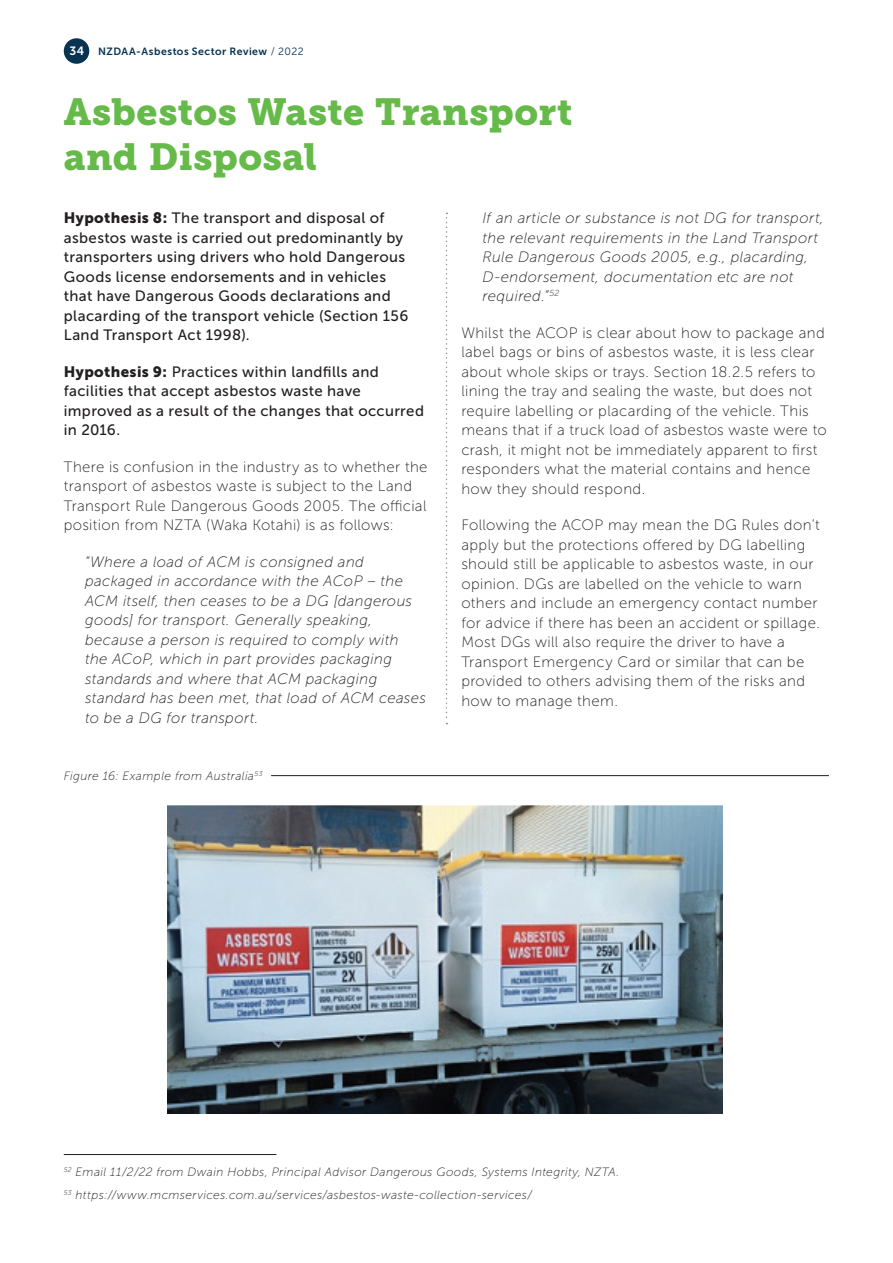
<style>
.page{position:relative;width:893px;height:1263px;background:#fff}
.page>*{position:absolute;margin:0;border:0;box-sizing:border-box;transform-origin:0 0}
.t1{font:37.5px/45px "Museo Slab 900";letter-spacing:.015em;color:#65ba49}
.t2{font:15px/19.5px "Museo Sans 100";letter-spacing:.025em;color:#231f20}
.t3{font:italic 15px/19.5px "Museo Sans 100";letter-spacing:.025em;color:#231f20}
.t4{font:15px/19.5px "Museo Sans 500";letter-spacing:.025em;color:#231f20}
.t5{font:italic 12px/23px "Museo Sans 100";letter-spacing:.03em;color:#231f20}
.t6{font:10.5px "Museo Sans 700";letter-spacing:.045em;color:#083451}
.s1{font-size:12px;color:#fff}
.s2{font-family:"Museo Sans 300"}
.s3{font-family:"Museo Sans 900"}
</style>
<div class="page">
<div style="left:64px;top:38px;width:25px;height:26px;background:#083451;border-radius:50%"></div>
<img style="left:167px;top:806px;width:555px;height:308px">
<hr style="left:271px;top:775px;width:558px;height:1px;background:#231f20">
<hr style="left:64px;top:1154px;width:212px;height:1px;background:#231f20">
<svg style="left:446px;top:213px;width:1px;height:511px"></svg>
<p class="t6" style="left:69px;top:45px;width:236px"><span class="s1">34</span> NZDAA-Asbestos Sector Review <span class="s2">/ 2022</span></p>
<h1 class="t1" style="left:64px;top:90px;width:510px">Asbestos Waste Transport and Disposal</h1>
<p class="t4" style="left:64px;top:208px;width:346px"><span class="s3">Hypothesis 8:</span> The transport and disposal of asbestos waste is carried out predominantly by transporters using drivers who hold Dangerous Goods license endorsements and in vehicles that have Dangerous Goods declarations and placarding of the transport vehicle (Section 156<br>Land Transport Act 1998).</p>
<p class="t4" style="left:64px;top:362px;width:362px"><span class="s3">Hypothesis 9:</span> Practices within landfills and facilities that accept asbestos waste have improved as a result of the changes that occurred in 2016.</p>
<p class="t2" style="left:64px;top:457px;width:365px">There is confusion in the industry as to whether the transport of asbestos waste is subject to the Land Transport Rule Dangerous Goods 2005. The official position from NZTA (Waka Kotahi) is as follows:</p>
<p class="t3" style="left:85px;top:552px;width:343px">“Where a load of ACM is consigned and packaged in accordance with the ACoP – the ACM itself, then ceases to be a DG [dangerous goods] for transport. Generally speaking, because a person is required to comply with<br>the ACoP, which in part provides packaging standards and where that ACM packaging standard has been met, that load of ACM ceases to be a DG for transport.</p>
<p class="t5" style="left:64px;top:765px;width:200px">Figure 16: Example from Australia<sup>53</sup></p>
<p class="t3" style="left:482px;top:208px;width:343px">If an article or substance is not DG for transport, the relevant requirements in the Land Transport Rule Dangerous Goods 2005, e.g., placarding, D-endorsement, documentation etc are not required.”<sup>52</sup></p>
<p class="t2" style="left:461px;top:323px;width:367px">Whilst the ACOP is clear about how to package and label bags or bins of asbestos waste, it is less clear about whole skips or trays. Section 18.2.5 refers to lining the tray and sealing the waste, but does not require labelling or placarding of the vehicle. This means that if a truck load of asbestos waste were to crash, it might not be immediately apparent to first responders what the material contains and hence how they should respond.</p>
<p class="t2" style="left:461px;top:515px;width:360px">Following the ACOP may mean the DG Rules don’t apply but the protections offered by DG labelling should still be applicable to asbestos waste, in our opinion. DGs are labelled on the vehicle to warn others and include an emergency contact number for advice if there has been an accident or spillage.<br>Most DGs will also require the driver to have a Transport Emergency Card or similar that can be provided to others advising them of the risks and how to manage them.</p>
<p class="t5" style="left:64px;top:1161px;width:557px"><sup>52</sup> Email 11/2/22 from Dwain Hobbs, Principal Advisor Dangerous Goods, Systems Integrity, NZTA.<br><sup>53</sup> https://www.mcmservices.com.au/services/asbestos-waste-collection-services/</p>
</div>
